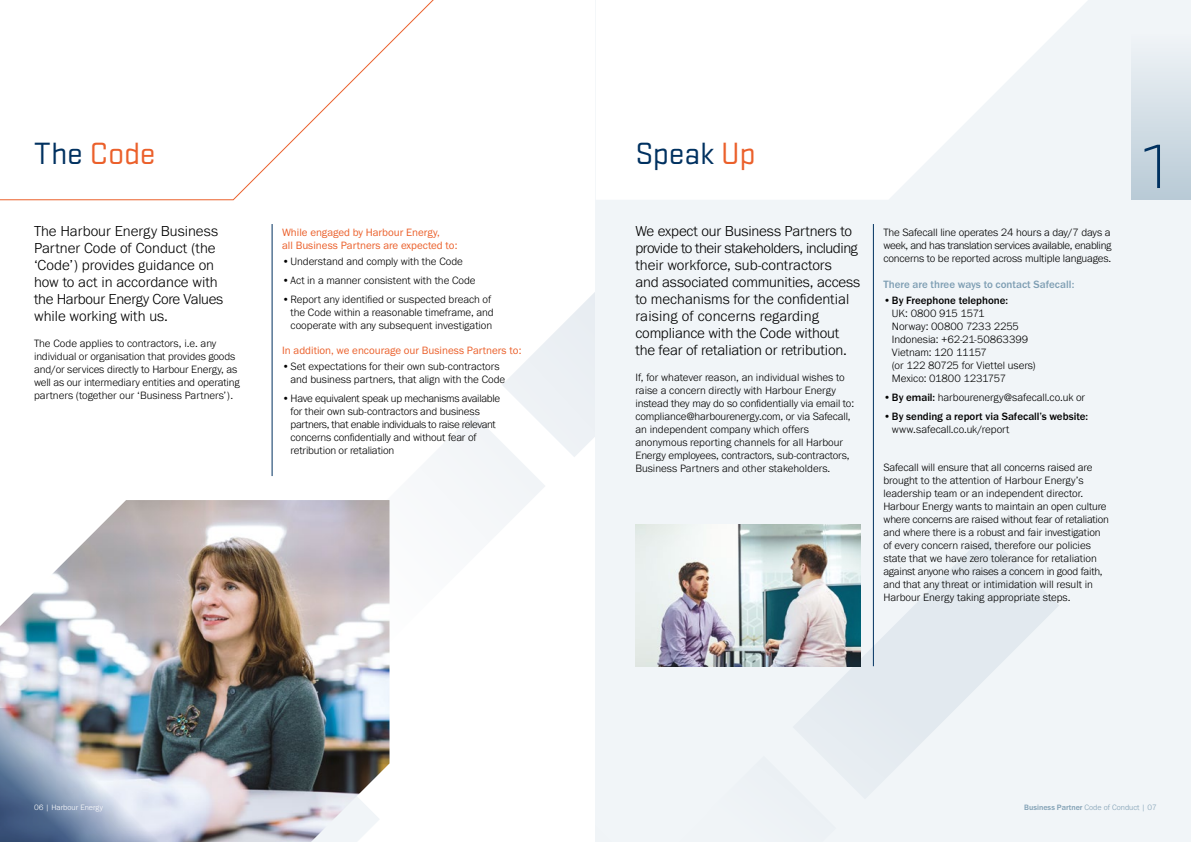
<style>
.page{position:relative;width:1191px;height:842px;background:#fff}
.page>*{position:absolute;margin:0;border:0;box-sizing:border-box;transform-origin:0 0}
.t1{font:300 65px "Stratum 2";color:#003160}
.t2{font:32px "Stratum 2";letter-spacing:-.01em;color:#eb602b}
.t3{font:32px "Stratum 2";letter-spacing:-.01em;color:#003160}
.t4{font:300 15px/17px "Franklin Gothic URW";letter-spacing:-.01em;color:#000}
.t5{font:300 11px/13px "Franklin Gothic URW";letter-spacing:-.01em;color:#000}
.t6{font:11px/13px "Franklin Gothic URW Boo";color:#eb602b}
.t7{font:500 11px/13px "Franklin Gothic URW";letter-spacing:-.005em;color:#000}
.t8{font:500 11px "Franklin Gothic URW";color:#7e9eb3}
.t9{font:300 8px "Franklin Gothic URW";color:#7e9eb3}
.t10{font:300 8px "Franklin Gothic URW";color:#fff}
.s1{color:#003160}
.s2{color:#eb602b}
.s3{font-weight:500}
.s4{font-weight:300}
</style>
<div class="page">
<svg style="left:502px;top:292px;width:93px;height:165px;fill:#eef1f5"></svg>
<svg style="left:389px;top:414px;width:156px;height:265px"></svg>
<div style="left:595px;top:0;width:596px;height:842px;background:#f1f5f8"></div>
<img style="left:0;top:500px;width:389px;height:342px">
<img style="left:0;top:708px;width:224px;height:134px">
<svg style="left:0;top:0;width:434px;height:200px"></svg>
<svg style="left:596px;top:0;width:491px;height:199px;fill:#fff"></svg>
<svg style="left:836px;top:533px;width:223px;height:245px;fill:#e6ecf1"></svg>
<svg style="left:635px;top:666px;width:201px;height:72px"></svg>
<div style="left:1131px;top:0;width:60px;height:200px;background:linear-gradient(to bottom,#f9fbfc,#bacbd7)"></div>
<img style="left:635px;top:525px;width:225px;height:141px">
<hr style="left:272px;top:224px;width:1px;height:252px;background:#003160">
<hr style="left:873px;top:224px;width:1px;height:442px;background:#003160">
<h2 class="t2" style="left:34px;top:133px;width:123px"><span class="s1">The</span> Code</h2>
<h3 class="t4" style="left:34px;top:222px;width:191px">The Harbour Energy Business<br>Partner Code of Conduct (the ‘Code’) provides guidance on how to act in accordance with the Harbour Energy Core Values while working with us.</h3>
<p class="t5" style="left:34px;top:336px;width:207px">The Code applies to contractors, i.e. any individual or organisation that provides goods and/or services directly to Harbour Energy, as well as our intermediary entities and operating partners (together our ‘Business Partners’).</p>
<p class="t6" style="left:282px;top:225px;width:177px">While engaged by Harbour Energy,<br>all Business Partners are expected to:</p>
<p class="t5" style="left:282px;top:254px;width:182px">•Understand and comply with the Code</p>
<p class="t5" style="left:282px;top:273px;width:195px">•Act in a manner consistent with the Code</p>
<p class="t5" style="left:290px;top:292px;width:205px;text-indent:-9px">•Report any identified or suspected breach of the Code within a reasonable timeframe, and cooperate with any subsequent investigation</p>
<p class="t6" style="left:282px;top:343px;width:241px">In addition, we encourage our Business Partners to:</p>
<p class="t5" style="left:290px;top:359px;width:216px;text-indent:-9px">•Set expectations for their own sub-contractors and business partners, that align with the Code</p>
<p class="t5" style="left:290px;top:391px;width:211px;text-indent:-9px">•Have equivalent speak up mechanisms available for their own sub-contractors and business partners, that enable individuals to raise relevant concerns confidentially and without fear of retribution or retaliation</p>
<h2 class="t3" style="left:635px;top:133px;width:122px">Speak <span class="s2">Up</span></h2>
<p class="t4" style="left:635px;top:222px;width:226px">We expect our Business Partners to provide to their stakeholders, including their workforce, sub-contractors<br>and associated communities, access to mechanisms for the confidential raising of concerns regarding compliance with the Code without the fear of retaliation or retribution.</p>
<p class="t5" style="left:635px;top:370px;width:220px">If, for whatever reason, an individual wishes to raise a concern directly with Harbour Energy instead they may do so confidentially via email to: compliance@harbourenergy.com, or via Safecall, an independent company which offers anonymous reporting channels for all Harbour Energy employees, contractors, sub-contractors, Business Partners and other stakeholders.</p>
<p class="t5" style="left:883px;top:225px;width:229px;text-align:justify">The Safecall line operates 24 hours a day/7 days a week, and has translation services available, enabling concerns to be reported across multiple languages.</p>
<p class="t8" style="left:883px;top:277px;width:193px">There are three ways to contact Safecall:</p>
<p class="t5" style="left:892px;top:293px;width:145px;text-indent:-9px">•<span class="s3">By Freephone telephone:<br></span>UK: 0800 915 1571<br>Norway: 00800 7233 2255<br>Indonesia: +62-21-50863399<br>Vietnam: 120 11157<br>(or 122 80725 for Viettel users)<br>Mexico: 01800 1231757</p>
<p class="t5" style="left:883px;top:390px;width:203px">•<span class="s3">By email:</span> harbourenergy@safecall.co.uk or</p>
<p class="t7" style="left:892px;top:409px;width:198px;text-indent:-9px"><span class="s4">•</span>By sending a report via Safecall’s website: <span class="s4">www.safecall.co.uk/report</span></p>
<p class="t5" style="left:883px;top:460px;width:227px">Safecall will ensure that all concerns raised are brought to the attention of Harbour Energy’s leadership team or an independent director.<br>Harbour Energy wants to maintain an open culture where concerns are raised without fear of retaliation and where there is a robust and fair investigation of every concern raised, therefore our policies state that we have zero tolerance for retaliation against anyone who raises a concern in good faith, and that any threat or intimidation will result in Harbour Energy taking appropriate steps.</p>
<h1 class="t1" style="left:1144px;top:127px;width:23px">1</h1>
<p class="t10" style="left:34px;top:802px;width:70px">06 | Harbour Energy</p>
<p class="t9" style="left:1024px;top:802px;width:134px"><span class="s3">Business Partner</span> Code of Conduct | 07</p>
</div>
